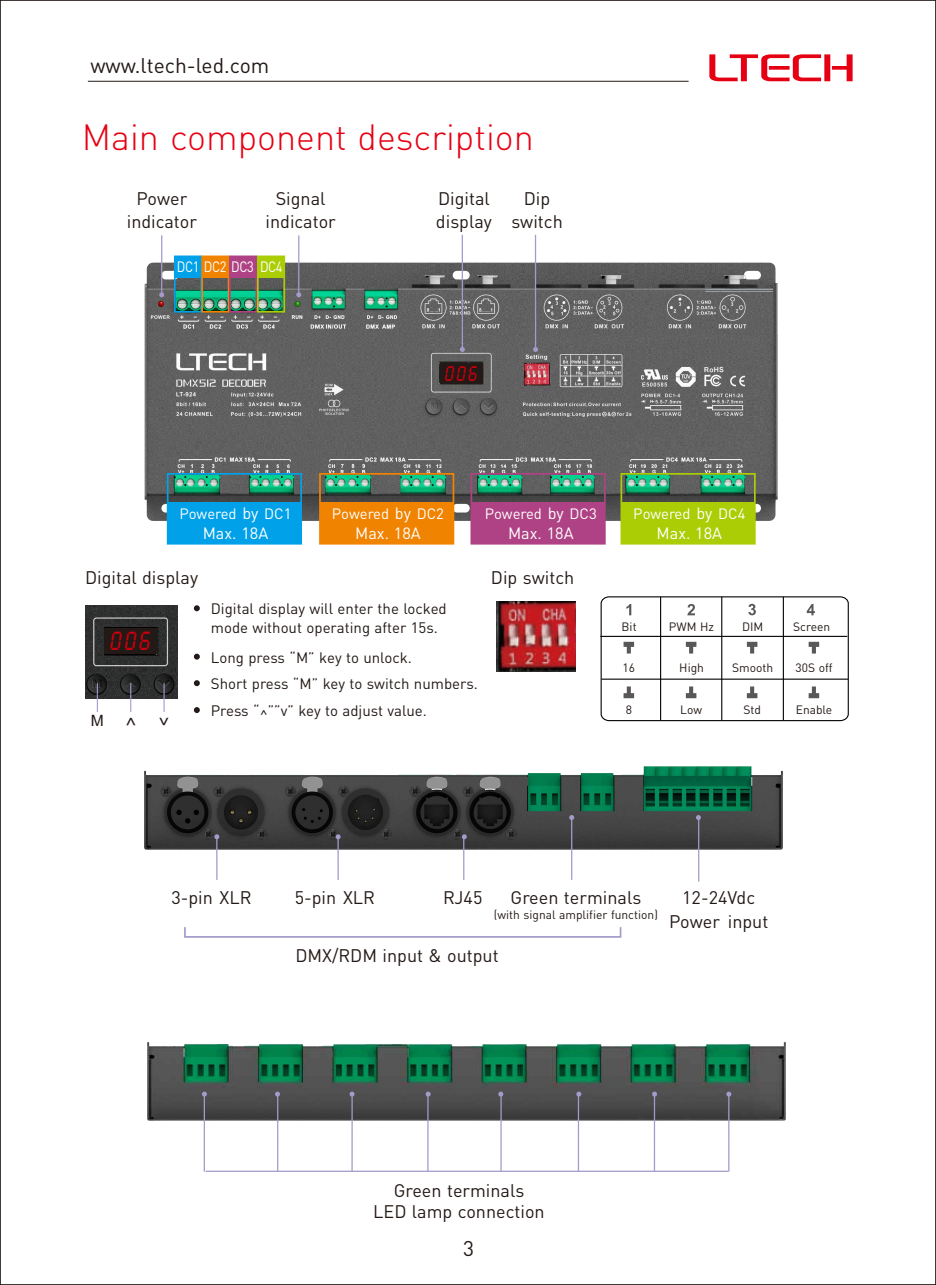
<style>
.page{position:relative;width:936px;height:1285px;background:#fff}
.page>*{position:absolute;margin:0;border:0;box-sizing:border-box;transform-origin:0 0}
.t1{font:300 36px "DIN Pro";color:#e60013}
.t2{font:27.6px "Lcd D";color:#c7000d;scale:.89 1}
.t3{font:22.2px "Lcd D";color:#c7000d;scale:.89 1}
.t4{font:21px "DIN Pro";color:#231916}
.t5{font:18.3px "Arial";color:#231916;scale:.85 1}
.t6{font:18px/23.1px "DIN Pro";color:#231916;text-align:center}
.t7{font:16.2px "DIN Pro";color:#fff}
.t8{font:15.6px "Arial";color:#231916}
.t9{font:15px/26.7px "DIN Pro";color:#231916}
.t10{font:15px "DIN Pro";color:#fff}
.t11{font:15px "DIN Pro";letter-spacing:-.035em;color:#fff;scale:.86 1}
.t12{font:12px "DIN Pro";color:#231916}
.s1{font-size:16.2px}
</style>
<div class="page">
<img style="left:144px;top:258px;width:633px;height:273px">
<div style="left:440px;top:363px;width:42px;height:20px;background:#231916"></div>
<hr style="left:88px;top:81px;width:600px;height:1px;background:#231916">
<img style="left:147px;top:1042px;width:638px;height:78px">
<hr style="left:461px;top:235px;width:2px;height:115px;background:#a59aca">
<hr style="left:298px;top:235px;width:1px;height:60px;background:#a59aca">
<hr style="left:161px;top:235px;width:1px;height:60px;background:#a59aca">
<div style="left:167px;top:473px;width:135px;height:71px;border:2px solid #00a1e9"></div>
<div style="left:319px;top:473px;width:135px;height:71px;border:2px solid #f08300"></div>
<div style="left:168px;top:502px;width:133px;height:41px;background:#00a1e9"></div>
<div style="left:175px;top:257px;width:26px;height:20px;background:#00a1e9"></div>
<div style="left:202px;top:257px;width:26px;height:20px;background:#f08300"></div>
<div style="left:230px;top:257px;width:26px;height:20px;background:#af4284"></div>
<div style="left:258px;top:257px;width:26px;height:20px;background:#abcd05"></div>
<div style="left:174px;top:255px;width:28px;height:57px;border:2px solid #00a1e9"></div>
<div style="left:201px;top:255px;width:28px;height:57px;border:2px solid #f08300"></div>
<div style="left:229px;top:255px;width:28px;height:57px;border:2px solid #af4284"></div>
<div style="left:257px;top:255px;width:28px;height:57px;border:2px solid #abcd05"></div>
<div style="left:320px;top:502px;width:133px;height:41px;background:#f08300"></div>
<img style="left:145px;top:766px;width:637px;height:83px">
<hr style="left:463px;top:838px;width:1px;height:41px;background:#a59aca">
<hr style="left:216px;top:838px;width:1px;height:41px;background:#a59aca">
<hr style="left:337px;top:838px;width:2px;height:41px;background:#a59aca">
<hr style="left:204px;top:1092px;width:1px;height:79px;background:#a59aca">
<hr style="left:277px;top:1092px;width:1px;height:79px;background:#a59aca">
<hr style="left:351px;top:1092px;width:2px;height:79px;background:#a59aca">
<hr style="left:427px;top:1092px;width:1px;height:79px;background:#a59aca">
<hr style="left:206px;top:1170px;width:522px;height:1px;background:#a59aca">
<div style="left:184px;top:926px;width:437px;height:11px;border:2px solid #a59aca"></div>
<img style="left:85px;top:605px;width:92px;height:93px">
<hr style="left:163px;top:683px;width:2px;height:28px;background:#a59aca">
<svg style="left:130px;top:683px;width:1px;height:28px"></svg>
<svg style="left:97px;top:683px;width:1px;height:28px"></svg>
<svg style="left:194px;top:605px;width:6px;height:6px"></svg>
<svg style="left:194px;top:653px;width:6px;height:6px"></svg>
<svg style="left:194px;top:680px;width:6px;height:6px"></svg>
<svg style="left:194px;top:707px;width:6px;height:6px"></svg>
<div style="left:105px;top:628px;width:52px;height:25px;background:#231916"></div>
<svg style="left:159px;top:292px;width:5px;height:5px"></svg>
<svg style="left:296px;top:292px;width:5px;height:5px"></svg>
<svg style="left:460px;top:347px;width:5px;height:5px"></svg>
<svg style="left:202px;top:1091px;width:5px;height:5px"></svg>
<svg style="left:275px;top:1091px;width:5px;height:5px"></svg>
<svg style="left:349px;top:1091px;width:5px;height:5px"></svg>
<svg style="left:425px;top:1091px;width:5px;height:5px"></svg>
<svg style="left:214px;top:834px;width:5px;height:5px"></svg>
<svg style="left:335px;top:834px;width:5px;height:5px"></svg>
<svg style="left:462px;top:834px;width:5px;height:5px"></svg>
<svg style="left:709px;top:54px;width:143px;height:27px"></svg>
<hr style="left:535px;top:235px;width:1px;height:114px;background:#a59aca">
<div style="left:470px;top:473px;width:135px;height:71px;border:2px solid #af4284"></div>
<div style="left:620px;top:473px;width:135px;height:71px;border:2px solid #abcd05"></div>
<div style="left:471px;top:502px;width:133px;height:41px;background:#af4284"></div>
<div style="left:621px;top:502px;width:133px;height:41px;background:#abcd05"></div>
<hr style="left:698px;top:817px;width:1px;height:64px;background:#a59aca">
<hr style="left:571px;top:815px;width:1px;height:64px;background:#a59aca">
<hr style="left:500px;top:1092px;width:1px;height:79px;background:#a59aca">
<hr style="left:577px;top:1092px;width:2px;height:79px;background:#a59aca">
<hr style="left:653px;top:1092px;width:2px;height:79px;background:#a59aca">
<hr style="left:728px;top:1092px;width:1px;height:79px;background:#a59aca">
<svg style="left:600px;top:596px;width:249px;height:125px"></svg>
<img style="left:496px;top:601px;width:79px;height:70px">
<svg style="left:533px;top:347px;width:5px;height:5px"></svg>
<svg style="left:498px;top:1091px;width:5px;height:5px"></svg>
<svg style="left:576px;top:1091px;width:5px;height:5px"></svg>
<svg style="left:652px;top:1091px;width:5px;height:5px"></svg>
<svg style="left:726px;top:1091px;width:5px;height:5px"></svg>
<svg style="left:569px;top:814px;width:5px;height:5px"></svg>
<svg style="left:696px;top:814px;width:5px;height:5px"></svg>
<p class="t4" style="left:90px;top:57px;width:180px">www.ltech-led.com</p>
<h1 class="t1" style="left:82px;top:122px;width:454px">Main component description</h1>
<p class="t6" style="left:127px;top:189px;width:72px">Power indicator</p>
<p class="t6" style="left:265px;top:189px;width:72px">Signal indicator</p>
<p class="t11" style="left:177px;top:261px;width:124px">DC1 DC2 DC3 DC4</p>
<p class="t6" style="left:436px;top:189px;width:57px;text-align:left">Digital display</p>
<p class="t6" style="left:511px;top:189px;width:53px">Dip switch</p>
<p class="t3" style="left:444px;top:361px;width:38px">006</p>
<p class="t10" style="left:179px;top:507px;width:114px">Powered <span class="s1">by</span> DC1</p>
<p class="t7" style="left:203px;top:527px;width:67px">Max. 18A</p>
<p class="t10" style="left:332px;top:507px;width:114px">Powered <span class="s1">by</span> DC2</p>
<p class="t7" style="left:355px;top:527px;width:67px">Max. 18A</p>
<p class="t10" style="left:484px;top:507px;width:114px">Powered <span class="s1">by</span> DC3</p>
<p class="t7" style="left:508px;top:527px;width:67px">Max. 18A</p>
<p class="t6" style="left:85px;top:567px;width:114px">Digital display</p>
<h2 class="t2" style="left:109px;top:624px;width:47px">006</h2>
<p class="t8" style="left:91px;top:714px;width:14px">M</p>
<p class="t5" style="left:157px;top:725px;width:12px;rotate:-90deg">&lt;</p>
<p class="t9" style="left:211px;top:600px;width:237px;line-height:19.5px">Digital display will enter the locked mode without operating after 15s.</p>
<p class="t9" style="left:211px;top:645px;width:268px">Long press “M” key to unlock.<br>Short press “M” key to switch numbers.<br>Press “ ””v” key to adjust value.</p>
<p class="t9" style="left:260px;top:703px;width:10px">^</p>
<p class="t6" style="left:491px;top:567px;width:85px">Dip switch</p>
<p class="t10" style="left:633px;top:507px;width:114px">Powered <span class="s1">by</span> DC4</p>
<p class="t7" style="left:656px;top:527px;width:67px">Max. 18A</p>
<p class="t12" style="left:621px;top:622px;width:17px">Bit</p>
<p class="t12" style="left:622px;top:663px;width:14px">16</p>
<p class="t12" style="left:625px;top:705px;width:8px">8</p>
<p class="t12" style="left:669px;top:622px;width:47px">PWM Hz</p>
<p class="t12" style="left:742px;top:622px;width:23px">DIM</p>
<p class="t12" style="left:679px;top:663px;width:26px">High</p>
<p class="t12" style="left:732px;top:663px;width:43px">Smooth</p>
<p class="t12" style="left:680px;top:705px;width:23px">Low</p>
<p class="t12" style="left:743px;top:705px;width:19px">Std</p>
<p class="t12" style="left:793px;top:622px;width:39px">Screen</p>
<p class="t12" style="left:795px;top:663px;width:39px">30S off</p>
<p class="t12" style="left:795px;top:705px;width:38px">Enable</p>
<p class="t6" style="left:171px;top:887px;width:82px">3-pin XLR</p>
<p class="t6" style="left:295px;top:887px;width:82px">5-pin XLR</p>
<p class="t6" style="left:443px;top:887px;width:41px">RJ45</p>
<p class="t6" style="left:295px;top:945px;width:205px">DMX/RDM input &amp; output</p>
<p class="t6" style="left:510px;top:887px;width:132px">Green terminals</p>
<p class="t12" style="left:494px;top:909px;width:165px">(with signal amplifier function)</p>
<p class="t6" style="left:669px;top:886px;width:101px;line-height:24px">12-24Vdc<br>Power input</p>
<p class="t6" style="left:373px;top:1181px;width:173px;line-height:20.7px">Green terminals<br>LED lamp connection</p>
<p class="t4" style="left:463px;top:1239px;width:12px">3</p>
</div>
